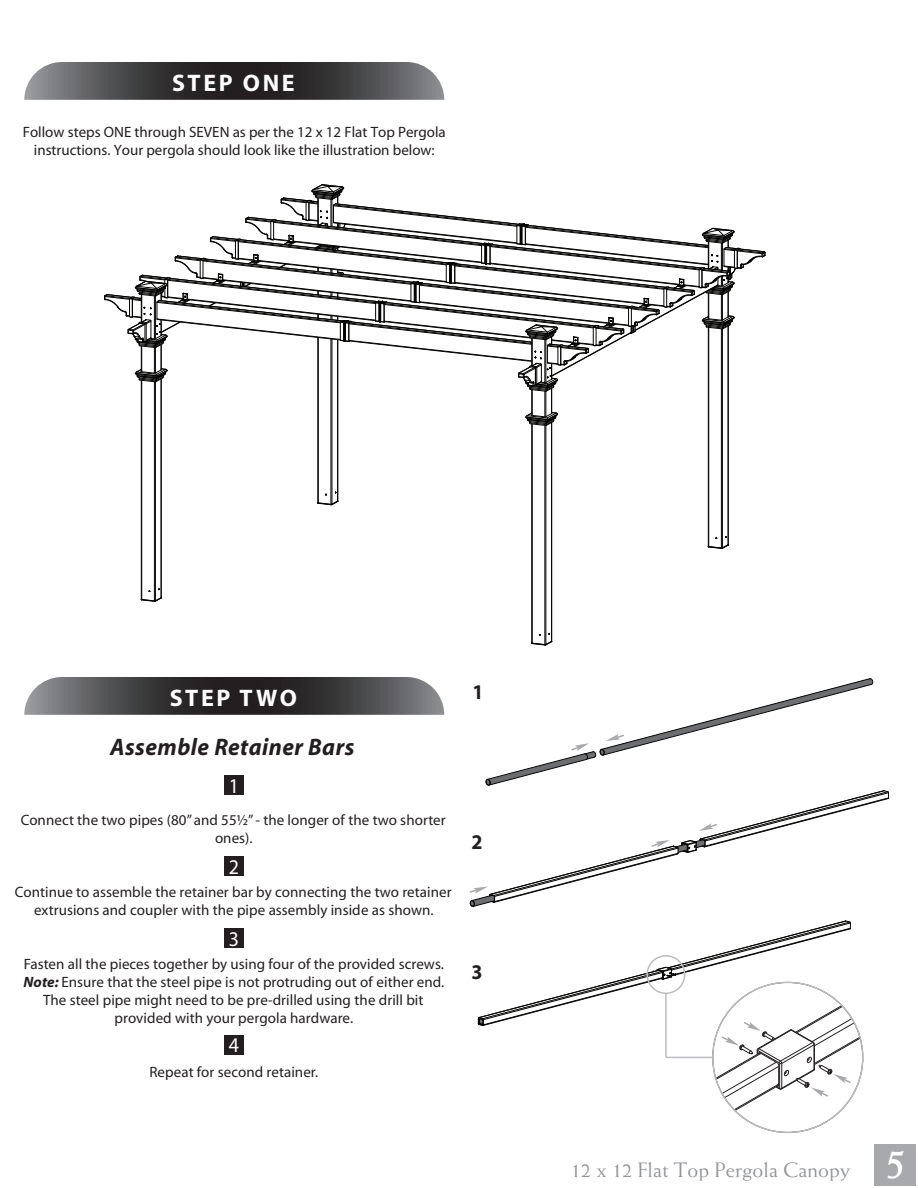
<style>
.page{position:relative;width:918px;height:1188px;background:#fff}
.page>*{position:absolute;margin:0;border:0;box-sizing:border-box;transform-origin:0 0}
.t1{font:700 46.5px "Weiss Std";color:#fff;scale:.84 1}
.t2{font:italic 700 24px "Myriad";letter-spacing:.02em;color:#231f20}
.t3{font:700 24px "Myriad";letter-spacing:.11em;color:#fff}
.t4{font:21px "Weiss Std";color:#939598}
.t5{font:21px "Myriad";color:#fff;scale:.95 1}
.t6{font:700 21px "Myriad";color:#231f20;scale:.95 1}
.t7{font:15px/18px "Myriad";letter-spacing:.005em;color:#231f20;text-align:center}
.s1{font-weight:700;font-style:italic}
</style>
<div class="page">
<svg style="left:24px;top:62px;width:420px;height:38px;background:#4e4d4f"></svg>
<div style="left:874px;top:1144px;width:42px;height:42px;background:#a8a9ad"></div>
<svg style="left:24px;top:677px;width:420px;height:38px;background:#4e4d4f"></svg>
<svg style="left:469px;top:678px;width:420px;height:229px"></svg>
<div style="left:224px;top:776px;width:20px;height:19px;background:#231f20"></div>
<div style="left:224px;top:857px;width:20px;height:19px;background:#231f20"></div>
<div style="left:224px;top:929px;width:20px;height:19px;background:#231f20"></div>
<div style="left:224px;top:1035px;width:20px;height:20px;background:#231f20"></div>
<svg style="left:478px;top:920px;width:383px;height:213px"></svg>
<hr style="left:666px;top:1057px;width:47px;height:1px;background:#bcbdc0">
<hr style="left:665px;top:993px;width:2px;height:64px;background:#bcbdc0">
<hr style="left:332px;top:339px;width:1px;height:165px;background:#040503">
<hr style="left:331px;top:339px;width:1px;height:165px;background:#040503">
<hr style="left:337px;top:340px;width:1px;height:161px;background:#040503">
<hr style="left:318px;top:337px;width:1px;height:166px;background:#040503">
<hr style="left:532px;top:424px;width:1px;height:219px;background:#040503">
<hr style="left:546px;top:425px;width:1px;height:220px;background:#040503">
<hr style="left:545px;top:425px;width:1px;height:220px;background:#040503">
<hr style="left:531px;top:424px;width:1px;height:219px;background:#040503">
<hr style="left:551px;top:422px;width:1px;height:219px;background:#040503">
<hr style="left:722px;top:329px;width:1px;height:219px;background:#040503">
<hr style="left:721px;top:329px;width:1px;height:219px;background:#040503">
<hr style="left:728px;top:326px;width:1px;height:219px;background:#040503">
<hr style="left:708px;top:327px;width:1px;height:219px;background:#040503">
<hr style="left:155px;top:382px;width:1px;height:219px;background:#040503">
<hr style="left:154px;top:382px;width:1px;height:219px;background:#040503">
<hr style="left:161px;top:379px;width:1px;height:219px;background:#040503">
<hr style="left:141px;top:380px;width:1px;height:219px;background:#040503">
<svg style="left:531px;top:633px;width:21px;height:13px"></svg>
<svg style="left:141px;top:588px;width:21px;height:14px"></svg>
<svg style="left:708px;top:536px;width:21px;height:13px"></svg>
<svg style="left:317px;top:491px;width:22px;height:15px"></svg>
<svg style="left:104px;top:184px;width:662px;height:242px"></svg>
<h2 class="t3" style="left:172px;top:71px;width:124px">STEP ONE</h2>
<p class="t7" style="left:23px;top:123px;width:425px">Follow steps ONE through SEVEN as per the 12 x 12 Flat Top Pergola instructions. Your pergola should look like the illustration below:</p>
<h2 class="t3" style="left:170px;top:686px;width:129px">STEP TWO</h2>
<h2 class="t2" style="left:110px;top:734px;width:246px">Assemble Retainer Bars</h2>
<h3 class="t5" style="left:229px;top:775px;width:12px">1</h3>
<p class="t7" style="left:21px;top:812px;width:427px">Connect the two pipes (80” and 55½” - the longer of the two shorter ones).</p>
<h3 class="t5" style="left:229px;top:856px;width:12px">2</h3>
<p class="t7" style="left:15px;top:884px;width:438px">Continue to assemble the retainer bar by connecting the two retainer extrusions and coupler with the pipe assembly inside as shown.</p>
<p class="t7" style="left:24px;top:956px;width:422px">Fasten all the pieces together by using four of the provided screws.<br><span class="s1">Note:</span> Ensure that the steel pipe is not protruding out of either end.<br>The steel pipe might need to be pre-drilled using the drill bit provided with your pergola hardware.</p>
<p class="t7" style="left:149px;top:1064px;width:170px">Repeat for second retainer.</p>
<h3 class="t5" style="left:229px;top:928px;width:12px">3</h3>
<h3 class="t5" style="left:229px;top:1035px;width:12px">4</h3>
<h3 class="t6" style="left:472px;top:681px;width:13px">1</h3>
<h3 class="t6" style="left:471px;top:831px;width:13px">2</h3>
<h3 class="t6" style="left:471px;top:961px;width:13px">3</h3>
<h3 class="t4" style="left:570px;top:1157px;width:282px">12 x 12 Flat Top Pergola Canopy</h3>
<h1 class="t1" style="left:885px;top:1135px;width:27px">5</h1>
</div>
